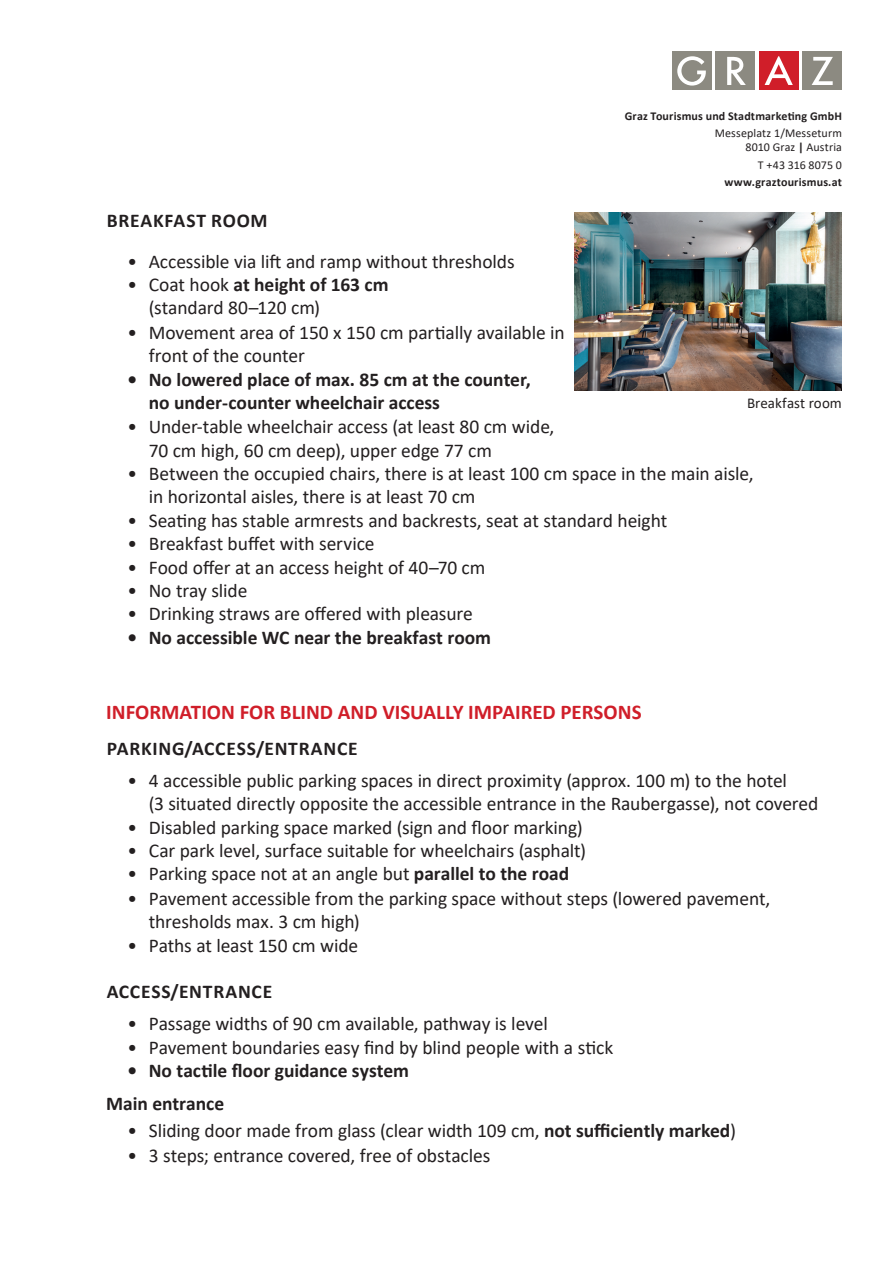
<style>
.page{position:relative;width:893px;height:1263px;background:#fff}
.page>*{position:absolute;margin:0;border:0;box-sizing:border-box;transform-origin:0 0}
.t1{font:700 21px "Calibri";color:#d01e29}
.t2{font:19.5px/23.4px "Calibri";letter-spacing:-.005em;color:#231f20}
.t3{font:700 19.5px/23.4px "Calibri";color:#231f20}
.t4{font:700 19.5px "Calibri";letter-spacing:.04em;color:#231f20}
.t5{font:15px "Calibri";letter-spacing:.005em;color:#231f20}
.t6{font:700 12px "Calibri";letter-spacing:.015em;color:#231f20}
.t7{font:12px/13.5px "Calibri";letter-spacing:.01em;color:#231f20;text-align:right}
.s1{font-weight:700}
</style>
<div class="page">
<div style="left:672px;top:51px;width:39px;height:39px;background:#8c8a81"></div>
<svg style="left:677px;top:56px;width:29px;height:30px"></svg>
<div style="left:715px;top:51px;width:40px;height:39px;background:#8c8a81"></div>
<svg style="left:727px;top:57px;width:19px;height:28px"></svg>
<div style="left:803px;top:51px;width:39px;height:39px;background:#8c8a81"></div>
<svg style="left:812px;top:57px;width:21px;height:28px"></svg>
<div style="left:759px;top:51px;width:39px;height:39px;background:#d01e29"></div>
<svg style="left:765px;top:56px;width:28px;height:29px"></svg>
<img style="left:575px;top:213px;width:267px;height:178px">
<p class="t6" style="left:625px;top:107px;width:219px">Graz Tourismus und Stadtmarketing GmbH</p>
<p class="t7" style="left:715px;top:126px;width:129px">Messeplatz 1/Messeturm<br>8010 Graz <span class="s1">|</span> Austria</p>
<p class="t7" style="left:758px;top:158px;width:85px">T +43 316 8075 0</p>
<p class="t6" style="left:725px;top:174px;width:119px">www.graztourismus.at</p>
<p class="t4" style="left:107px;top:207px;width:162px">BREAKFAST ROOM</p>
<p class="t2" style="left:128px;top:249px;width:389px">• Accessible via lift and ramp without thresholds</p>
<p class="t2" style="left:149px;top:272px;width:241px;text-indent:-21px">• Coat hook <span class="s1">at height of 163 cm </span>(standard 80–120 cm)</p>
<p class="t2" style="left:149px;top:320px;width:417px;text-indent:-21px">• Movement area of 150 x 150 cm partially available in front of the counter</p>
<p class="t3" style="left:149px;top:367px;width:383px;text-indent:-21px">• No lowered place of max. 85 cm at the counter, no under-counter wheelchair access</p>
<p class="t2" style="left:149px;top:414px;width:407px;text-indent:-21px">• Under-table wheelchair access (at least 80 cm wide,<br>70 cm high, 60 cm deep), upper edge 77 cm</p>
<p class="t2" style="left:149px;top:461px;width:606px;text-indent:-21px">• Between the occupied chairs, there is at least 100 cm space in the main aisle, in horizontal aisles, there is at least 70 cm</p>
<p class="t2" style="left:128px;top:508px;width:541px">• Seating has stable armrests and backrests, seat at standard height</p>
<p class="t2" style="left:128px;top:531px;width:249px">• Breakfast buffet with service</p>
<p class="t2" style="left:128px;top:555px;width:359px">• Food offer at an access height of 40–70 cm</p>
<p class="t2" style="left:128px;top:578px;width:121px">• No tray slide</p>
<p class="t2" style="left:128px;top:602px;width:347px">• Drinking straws are offered with pleasure</p>
<p class="t3" style="left:128px;top:625px;width:365px">• No accessible WC near the breakfast room</p>
<p class="t5" style="left:747px;top:393px;width:96px">Breakfast room</p>
<p class="t1" style="left:106px;top:697px;width:537px">INFORMATION FOR BLIND AND VISUALLY IMPAIRED PERSONS</p>
<p class="t4" style="left:107px;top:735px;width:253px">PARKING/ACCESS/ENTRANCE</p>
<p class="t2" style="left:149px;top:768px;width:671px;text-indent:-21px">• 4 accessible public parking spaces in direct proximity (approx. 100 m) to the hotel<br>(3 situated directly opposite the accessible entrance in the Raubergasse), not covered</p>
<p class="t2" style="left:128px;top:815px;width:457px">• Disabled parking space marked (sign and floor marking)</p>
<p class="t2" style="left:128px;top:838px;width:460px">• Car park level, surface suitable for wheelchairs (asphalt)</p>
<p class="t2" style="left:128px;top:862px;width:443px">• Parking space not at an angle but <span class="s1">parallel to the road</span></p>
<p class="t2" style="left:149px;top:886px;width:623px;text-indent:-21px">• Pavement accessible from the parking space without steps (lowered pavement, thresholds max. 3 cm high)</p>
<p class="t2" style="left:128px;top:933px;width:232px">• Paths at least 150 cm wide</p>
<p class="t4" style="left:107px;top:978px;width:167px">ACCESS/ENTRANCE</p>
<p class="t2" style="left:128px;top:1011px;width:422px">• Passage widths of 90 cm available, pathway is level</p>
<p class="t2" style="left:128px;top:1035px;width:487px">• Pavement boundaries easy find by blind people with a stick</p>
<p class="t3" style="left:106px;top:1054px;width:304px;line-height:32.7px;text-indent:21px">• No tactile floor guidance system<br>Main entrance</p>
<p class="t2" style="left:128px;top:1119px;width:610px">• Sliding door made from glass (clear width 109 cm, <span class="s1">not sufficiently marked</span>)</p>
<p class="t2" style="left:128px;top:1143px;width:364px">• 3 steps; entrance covered, free of obstacles</p>
</div>
